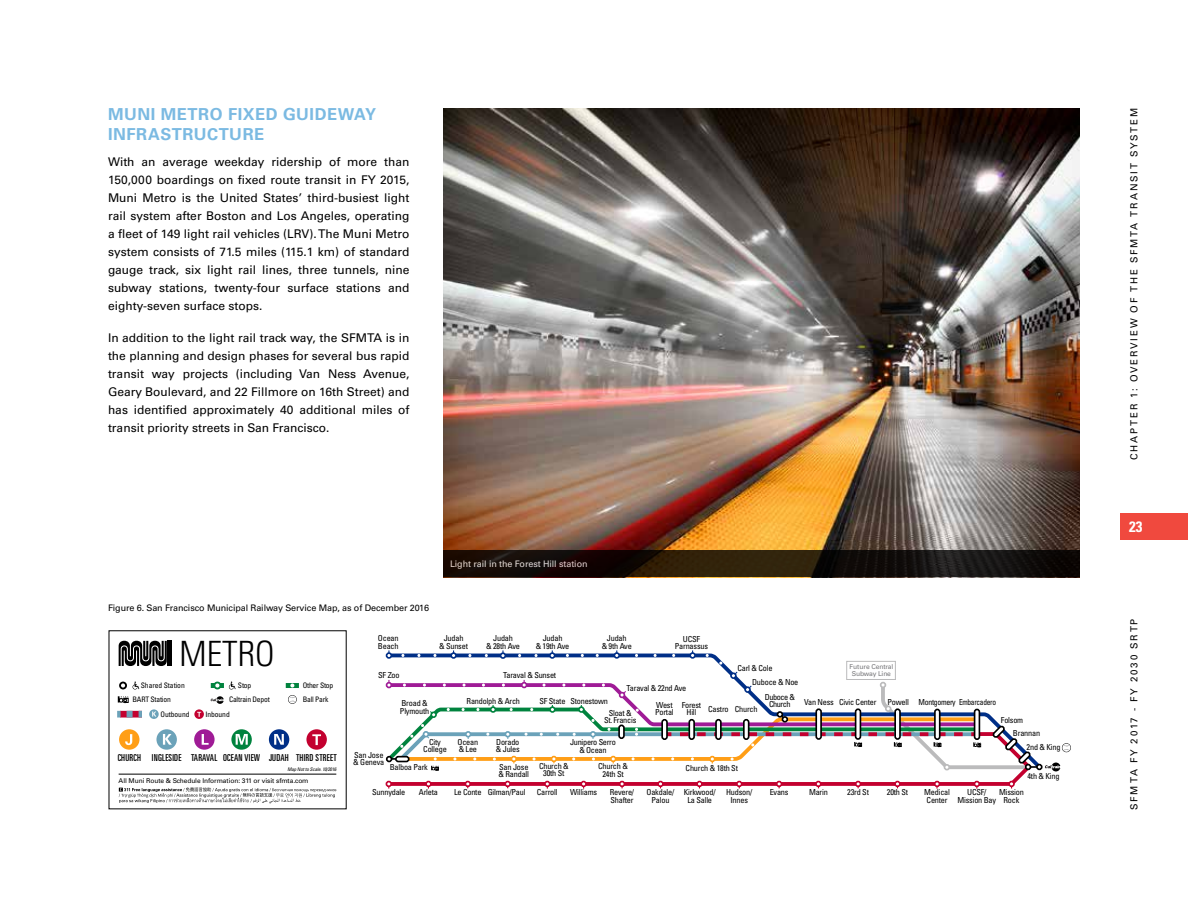
<style>
.page{position:relative;width:1188px;height:918px;background:#fff}
.page>*{position:absolute;margin:0;border:0;box-sizing:border-box;transform-origin:0 0}
.t1{font:300 condensed 34.95px "Univers";color:#000}
.t2{font:700 16.5px/19.8px "Univers";letter-spacing:.03em;color:#7bbae2}
.t3{font:700 condensed 15px "Univers";color:#fff}
.t4{font:12px/18px "Univers";color:#000;text-align:justify}
.t5{font:9.75px "Univers";letter-spacing:.185em;color:#000}
.t6{font:ultra-condensed 9.6px "Univers";letter-spacing:.025em;color:#000}
.t7{font:9px "Univers";letter-spacing:-.01em;color:#000}
.t8{font:9px "Univers";letter-spacing:-.01em;color:#fff}
.t9{font:condensed 8.25px/7.2px "Univers";letter-spacing:-.025em;color:#000;text-align:center}
.t10{font:condensed 8.25px/7.2px "Univers";letter-spacing:-.05em;color:#000;text-align:center}
.t11{font:condensed 7.5px "Univers";letter-spacing:-.025em;color:#000}
.t12{font:6.75px/7.2px "Univers";letter-spacing:-.025em;color:#77777a;text-align:center}
.t13{font:6.6px "Univers";letter-spacing:-.01em;color:#000}
.t14{font:italic condensed 4.95px "Univers";letter-spacing:-.025em;color:#000}
</style>
<div class="page">
<div style="left:1120px;top:513px;width:68px;height:27px;background:#f0493e"></div>
<img style="left:443px;top:108px;width:637px;height:442px">
<hr style="left:119px;top:774px;width:217px;height:1px;background:#000">
<svg style="left:119px;top:641px;width:48px;height:25px"></svg>
<hr style="left:168px;top:641px;width:4px;height:25px;background:#000">
<div style="left:1062px;top:743px;width:9px;height:9px;background:#adadad;border-radius:50%"></div>
<div style="left:1062px;top:744px;width:9px;height:8px;background:#838383;border-radius:50%"></div>
<div style="left:269px;top:729px;width:20px;height:21px;background:#002f87;border-radius:50%"></div>
<svg style="left:274px;top:734px;width:10px;height:11px"></svg>
<svg style="left:194px;top:729px;width:21px;height:21px"></svg>
<svg style="left:202px;top:734px;width:7px;height:11px"></svg>
<svg style="left:231px;top:729px;width:21px;height:21px"></svg>
<svg style="left:236px;top:734px;width:12px;height:11px"></svg>
<div style="left:156px;top:729px;width:21px;height:21px;background:#6ba2b9;border-radius:50%"></div>
<svg style="left:163px;top:734px;width:9px;height:11px"></svg>
<div style="left:119px;top:729px;width:20px;height:21px;background:#ff9e16;border-radius:50%"></div>
<svg style="left:125px;top:734px;width:7px;height:11px"></svg>
<div style="left:306px;top:729px;width:21px;height:21px;background:#c3002f;border-radius:50%"></div>
<svg style="left:312px;top:734px;width:9px;height:11px"></svg>
<svg style="left:119px;top:787px;width:217px;height:17px"></svg>
<svg style="left:385px;top:650px;width:685px;height:139px"></svg>
<svg style="left:118px;top:696px;width:10px;height:7px"></svg>
<svg style="left:288px;top:695px;width:9px;height:9px"></svg>
<svg style="left:288px;top:695px;width:8px;height:8px"></svg>
<svg style="left:289px;top:697px;width:7px;height:5px"></svg>
<svg style="left:211px;top:696px;width:13px;height:8px"></svg>
<svg style="left:194px;top:709px;width:10px;height:10px"></svg>
<svg style="left:197px;top:712px;width:4px;height:5px"></svg>
<svg style="left:211px;top:683px;width:13px;height:5px"></svg>
<div style="left:213px;top:682px;width:8px;height:7px;border:2px solid #00833e;border-radius:50%"></div>
<div style="left:119px;top:682px;width:8px;height:7px;border:2px solid #000;border-radius:50%"></div>
<div style="left:286px;top:683px;width:13px;height:5px;background:#00833e"></div>
<svg style="left:290px;top:684px;width:4px;height:4px"></svg>
<svg style="left:133px;top:711px;width:6px;height:7px"></svg>
<svg style="left:139px;top:711px;width:3px;height:7px"></svg>
<svg style="left:117px;top:711px;width:16px;height:7px"></svg>
<svg style="left:149px;top:709px;width:10px;height:10px"></svg>
<svg style="left:152px;top:712px;width:4px;height:5px"></svg>
<svg style="left:133px;top:682px;width:6px;height:7px"></svg>
<svg style="left:229px;top:682px;width:7px;height:7px"></svg>
<svg style="left:443px;top:550px;width:637px;height:27px;background:#1b120a"></svg>
<h2 class="t2" style="left:108px;top:105px;width:270px">MUNI METRO FIXED GUIDEWAY<br>INFRASTRUCTURE</h2>
<p class="t4" style="left:108px;top:153px;width:303px">With an average weekday ridership of more than 150,000 boardings on fixed route transit in FY 2015, Muni Metro is the United States’ third-busiest light rail system after Boston and Los Angeles, operating a fleet of 149 light rail vehicles (LRV). The Muni Metro system consists of 71.5 miles (115.1 km) of standard gauge track, six light rail lines, three tunnels, nine subway stations, twenty-four surface stations and eighty-seven surface stops.</p>
<p class="t4" style="left:108px;top:329px;width:303px">In addition to the light rail track way, the SFMTA is in the planning and design phases for several bus rapid transit way projects (including Van Ness Avenue, Geary Boulevard, and 22 Fillmore on 16th Street) and has identified approximately 40 additional miles of transit priority streets in San Francisco.</p>
<p class="t7" style="left:108px;top:602px;width:323px">Figure 6. San Francisco Municipal Railway Service Map, as of December 2016</p>
<p class="t8" style="left:450px;top:559px;width:139px">Light rail in the Forest Hill station</p>
<h1 class="t1" style="left:180px;top:633px;width:96px">METRO</h1>
<p class="t11" style="left:141px;top:681px;width:45px">Shared Station</p>
<p class="t11" style="left:238px;top:681px;width:15px">Stop</p>
<p class="t11" style="left:303px;top:681px;width:32px">Other Stop</p>
<p class="t11" style="left:133px;top:695px;width:40px">BART Station</p>
<p class="t11" style="left:229px;top:695px;width:42px">Caltrain Depot</p>
<p class="t11" style="left:303px;top:695px;width:27px">Ball Park</p>
<p class="t11" style="left:161px;top:709px;width:30px">Outbound</p>
<p class="t11" style="left:205px;top:709px;width:26px">Inbound</p>
<p class="t6" style="left:118px;top:752px;width:221px">CHURCH INGLESIDE TARAVAL OCEAN VIEW JUDAH THIRD STREET</p>
<p class="t14" style="left:288px;top:766px;width:50px">Map Not to Scale. 10/2016</p>
<p class="t13" style="left:119px;top:777px;width:191px">All Muni Route &amp; Schedule Information: 311 or visit sfmta.com</p>
<p class="t9" style="left:378px;top:635px;width:22px;text-align:left">Ocean<br>Beach</p>
<p class="t9" style="left:439px;top:635px;width:30px">Judah<br>&amp; Sunset</p>
<p class="t9" style="left:486px;top:635px;width:35px">Judah<br>&amp; 28th Ave</p>
<p class="t9" style="left:536px;top:635px;width:35px">Judah<br>&amp; 19th Ave</p>
<p class="t9" style="left:602px;top:635px;width:32px">Judah<br>&amp; 9th Ave</p>
<p class="t9" style="left:675px;top:635px;width:35px">UCSF<br>Parnassus</p>
<p class="t12" style="left:850px;top:663px;width:45px">Future Central<br>Subway Line</p>
<p class="t9" style="left:752px;top:661px;width:48px;line-height:14px;text-align:left;text-indent:-15px">Carl &amp; Cole<br>Duboce &amp; Noe</p>
<p class="t10" style="left:765px;top:694px;width:32px">Duboce &amp;<br>Church</p>
<p class="t9" style="left:378px;top:672px;width:23px">SF Zoo</p>
<p class="t9" style="left:503px;top:672px;width:55px">Taraval &amp; Sunset</p>
<p class="t9" style="left:627px;top:684px;width:61px">Taraval &amp; 22nd Ave</p>
<p class="t9" style="left:467px;top:697px;width:55px">Randolph &amp; Arch</p>
<p class="t9" style="left:539px;top:697px;width:70px">SF State Stonestown</p>
<p class="t9" style="left:804px;top:698px;width:74px">Van Ness Civic Center</p>
<p class="t9" style="left:887px;top:698px;width:110px">Powell Montgomery Embarcadero</p>
<p class="t9" style="left:400px;top:700px;width:31px;text-align:left">Broad &amp;<br>Plymouth</p>
<p class="t9" style="left:708px;top:705px;width:51px">Castro Church</p>
<p class="t9" style="left:682px;top:701px;width:21px">Forest<br>Hill</p>
<p class="t9" style="left:655px;top:701px;width:20px;text-align:left">West<br>Portal</p>
<p class="t9" style="left:604px;top:709px;width:34px">Sloat &amp;<br>St. Francis</p>
<p class="t9" style="left:1001px;top:717px;width:24px">Folsom</p>
<p class="t9" style="left:1013px;top:730px;width:29px">Brannan</p>
<p class="t9" style="left:1027px;top:743px;width:35px">2nd &amp; King</p>
<p class="t9" style="left:1027px;top:772px;width:34px">4th &amp; King</p>
<p class="t9" style="left:999px;top:789px;width:26px">Mission<br>Rock</p>
<p class="t9" style="left:423px;top:738px;width:25px">City<br>College</p>
<p class="t9" style="left:570px;top:739px;width:47px">Junipero Serro &amp; Ocean</p>
<p class="t9" style="left:458px;top:738px;width:22px;text-align:left">Ocean &amp; Lee</p>
<p class="t9" style="left:496px;top:738px;width:25px;text-align:left">Dorado &amp; Jules</p>
<p class="t9" style="left:353px;top:751px;width:33px;text-align:left">San Jose &amp; Geneva</p>
<p class="t9" style="left:499px;top:763px;width:32px;text-align:left">San Jose &amp; Randall</p>
<p class="t9" style="left:539px;top:763px;width:31px">Church &amp;<br>30th St</p>
<p class="t9" style="left:598px;top:763px;width:31px">Church &amp;<br>24th St</p>
<p class="t9" style="left:390px;top:764px;width:40px">Balboa Park</p>
<p class="t9" style="left:686px;top:764px;width:54px">Church &amp; 18th St</p>
<p class="t9" style="left:372px;top:789px;width:35px">Sunnydale</p>
<p class="t9" style="left:419px;top:789px;width:21px">Arleta</p>
<p class="t9" style="left:454px;top:789px;width:73px">Le Conte Gilman/Paul</p>
<p class="t9" style="left:537px;top:789px;width:22px">Carroll</p>
<p class="t9" style="left:570px;top:789px;width:28px">Williams</p>
<p class="t9" style="left:610px;top:789px;width:26px">Revere/</p>
<p class="t9" style="left:770px;top:789px;width:20px">Evans</p>
<p class="t9" style="left:611px;top:796px;width:25px">Shafter</p>
<p class="t9" style="left:647px;top:789px;width:29px">Oakdale/<br>Palou</p>
<p class="t9" style="left:684px;top:789px;width:33px">Kirkwood/<br>La Salle</p>
<p class="t9" style="left:726px;top:789px;width:28px">Hudson/<br>Innes</p>
<p class="t9" style="left:809px;top:789px;width:20px">Marin</p>
<p class="t9" style="left:847px;top:789px;width:23px">23rd St</p>
<p class="t9" style="left:887px;top:789px;width:23px">20th St</p>
<p class="t9" style="left:924px;top:789px;width:27px;text-align:left">Medical<br>Center</p>
<p class="t9" style="left:958px;top:789px;width:40px">UCSF/<br>Mission Bay</p>
<p class="t5" style="left:1128px;top:460px;width:354px;rotate:-90deg">CHAPTER 1: OVERVIEW OF THE SFMTA TRANSIT SYSTEM</p>
<p class="t3" style="left:1129px;top:518px;width:15px">23</p>
<p class="t5" style="left:1128px;top:810px;width:193px;rotate:-90deg">SFMTA FY 2017 - FY 2030 SRTP</p>
</div>
